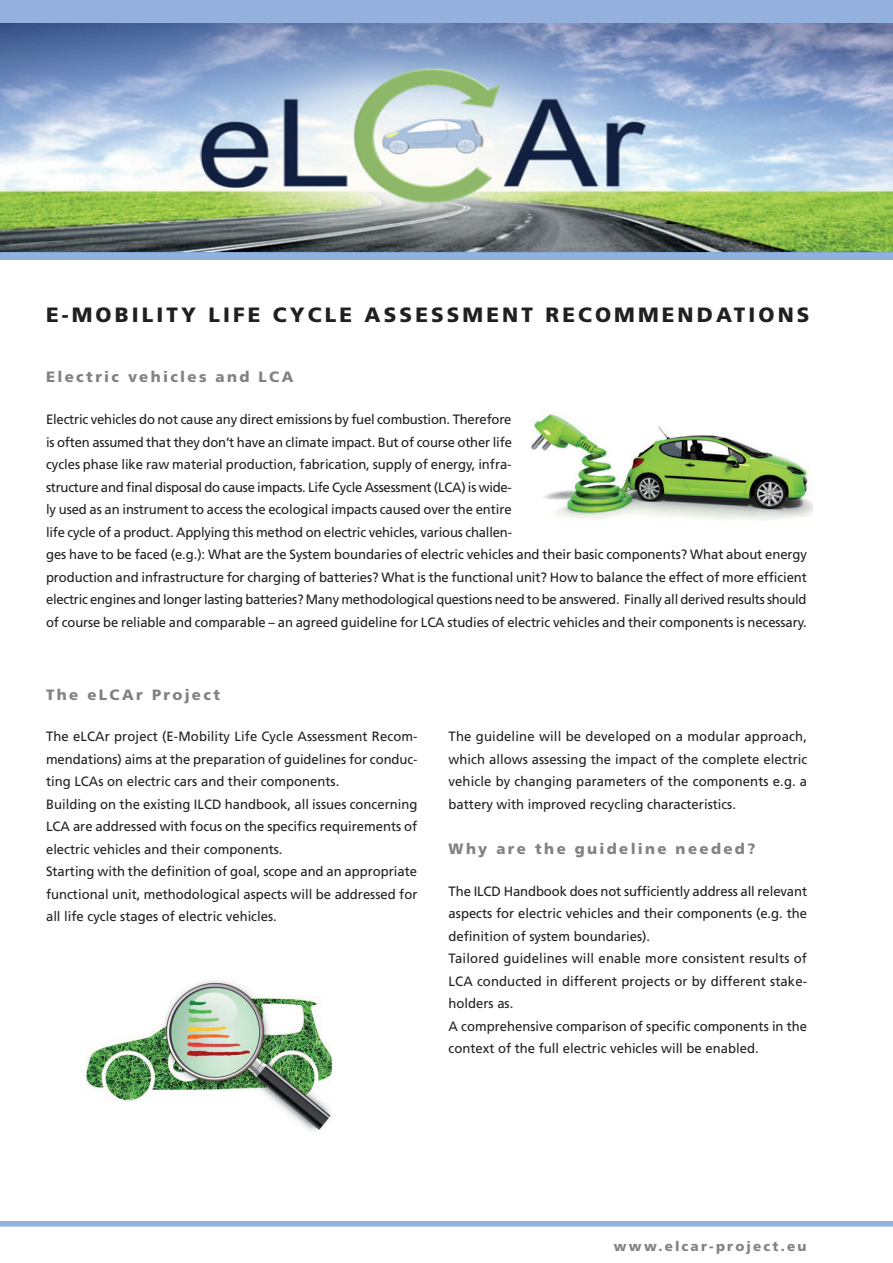
<style>
.page{position:relative;width:893px;height:1263px;background:#fff}
.page>*{position:absolute;margin:0;border:0;box-sizing:border-box;transform-origin:0 0}
.t1{font:900 20.7px "Frutiger LT";letter-spacing:.15em;color:#231f20}
.t2{font:900 15px "Frutiger LT";letter-spacing:.155em;color:#808285}
.t3{font:13.5px/22.5px "Frutiger LT";letter-spacing:-.005em;color:#231f20}
.t4{font:900 13.5px "Frutiger LT";letter-spacing:.16em;color:#808285}
</style>
<div class="page">
<div style="left:0;top:252px;width:893px;height:8px;background:#93b1dc"></div>
<img style="left:0;top:23px;width:893px;height:229px">
<img style="left:531px;top:414px;width:281px;height:107px">
<img style="left:86px;top:980px;width:246px;height:151px">
<div style="left:0;top:1221px;width:893px;height:5px;background:#93b1dc"></div>
<div style="left:0;top:0;width:893px;height:23px;background:#93b1dc"></div>
<h1 class="t1" style="left:46px;top:302px;width:277px">E-Mobil ity Life Cycle</h1>
<h1 class="t1" style="left:365px;top:302px;width:270px">Assessment Recomme</h1>
<h1 class="t1" style="left:678px;top:302px;width:133px">ndations</h1>
<p class="t2" style="left:46px;top:367px;width:249px">Electric vehicles and LCA</p>
<p class="t3" style="left:46px;top:408px;width:762px">Electric vehicles do not cause any direct emissions by fuel combustion. Therefore<br>is often assumed that they don’t have an climate impact. But of course other life<br>cycles phase like raw material production, fabrication, supply of energy, infra-<br>structure and final disposal do cause impacts. Life Cycle Assessment (LCA) is wide-<br>ly used as an instrument to access the ecological impacts caused over the entire<br>life cycle of a product. Applying this method on electric vehicles, various challen-<br>ges have to be faced (e.g.): What are the System boundaries of electric vehicles and their basic components? What about energy production and infrastructure for charging of batteries? What is the functional unit? How to balance the effect of more efficient electric engines and longer lasting batteries? Many methodological questions need to be answered. Finally all derived results should of course be reliable and comparable – an agreed guideline for LCA studies of electric vehicles and their components is necessary.</p>
<p class="t2" style="left:46px;top:686px;width:176px">The eLCAr Project</p>
<p class="t3" style="left:46px;top:725px;width:373px">The eLCAr project (E-Mobility Life Cycle Assessment Recom&shy;mendations) aims at the preparation of guidelines for conduc&shy;ting LCAs on electric cars and their components.<br>Building on the existing ILCD handbook, all issues concerning LCA are addressed with focus on the specifics requirements of electric vehicles and their components.<br>Starting with the definition of goal, scope and an appropriate functional unit, methodological aspects will be addressed for all life cycle stages of electric vehicles.</p>
<p class="t3" style="left:449px;top:725px;width:360px;text-align:justify">The guideline will be developed on a modular approach, which allows assessing the impact of the complete electric vehicle by changing parameters of the components e.g. a battery with improved recycling characteristics.</p>
<p class="t2" style="left:449px;top:839px;width:308px">Why are the guideline needed?</p>
<p class="t3" style="left:449px;top:880px;width:360px">The ILCD Handbook does not sufficiently address all relevant aspects for electric vehicles and their components (e.g. the definition of system boundaries).<br>Tailored guidelines will enable more consistent results of LCA conducted in different projects or by different stake&shy;holders as.<br>A comprehensive comparison of specific components in the context of the full electric vehicles will be enabled.</p>
<p class="t4" style="left:614px;top:1238px;width:194px">www.elcar-project.eu</p>
</div>
